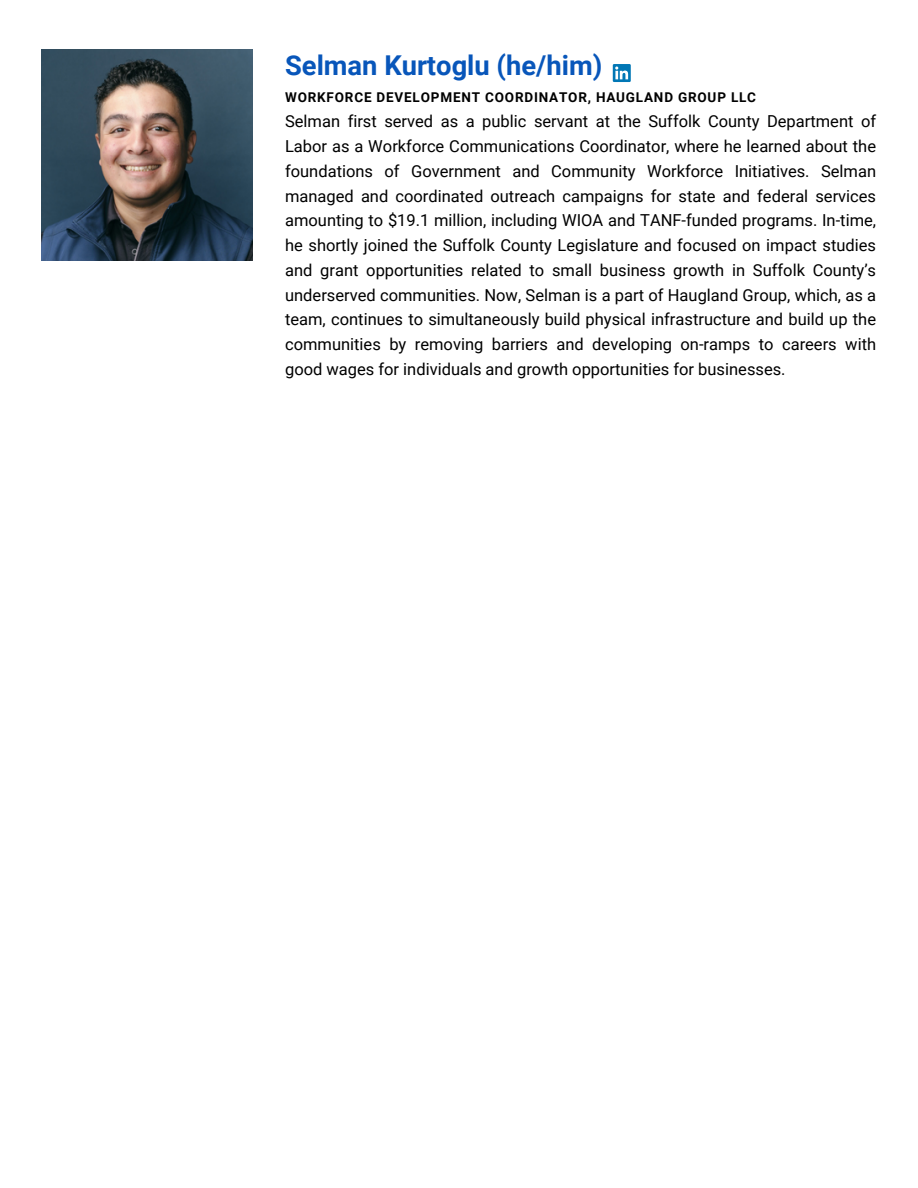
<style>
.page{position:relative;width:918px;height:1188px;background:#fff}
.page>*{position:absolute;margin:0;border:0;box-sizing:border-box;transform-origin:0 0}
.t1{font:700 27.3px "Roboto";color:#0856ba}
.t2{font:16.5px/24.8px "Roboto";color:#000;text-align:justify}
.t3{font:700 13.5px "Roboto";letter-spacing:.06em;color:#000}
</style>
<div class="page">
<svg style="left:613px;top:64px;width:18px;height:18px"></svg>
<svg style="left:615px;top:67px;width:13px;height:12px"></svg>
<img style="left:42px;top:49px;width:211px;height:211px">
<p class="t1" style="left:285px;top:50px;width:319px">Selman Kurtoglu (he/him)</p>
<h1 class="t2" style="left:285px;top:109px;width:593px">Selman first served as a public servant at the Suffolk County Department of Labor as a Workforce Communications Coordinator, where he learned about the foundations of Government and Community Workforce Initiatives. Selman managed and coordinated outreach campaigns for state and federal services amounting to $19.1 million, including WIOA and TANF-funded programs. In-time, he shortly joined the Suffolk County Legislature and focused on impact studies and grant opportunities related to small business growth in Suffolk County’s underserved communities. Now, Selman is a part of Haugland Group, which, as a team, continues to simultaneously build physical infrastructure and build up the communities by removing barriers and developing on-ramps to careers with good wages for individuals and growth opportunities for businesses.</h1>
<p class="t3" style="left:285px;top:89px;width:473px">WORKFORCE DEVELOPMENT COORDINATOR, HAUGLAND GROUP LLC</p>
</div>
